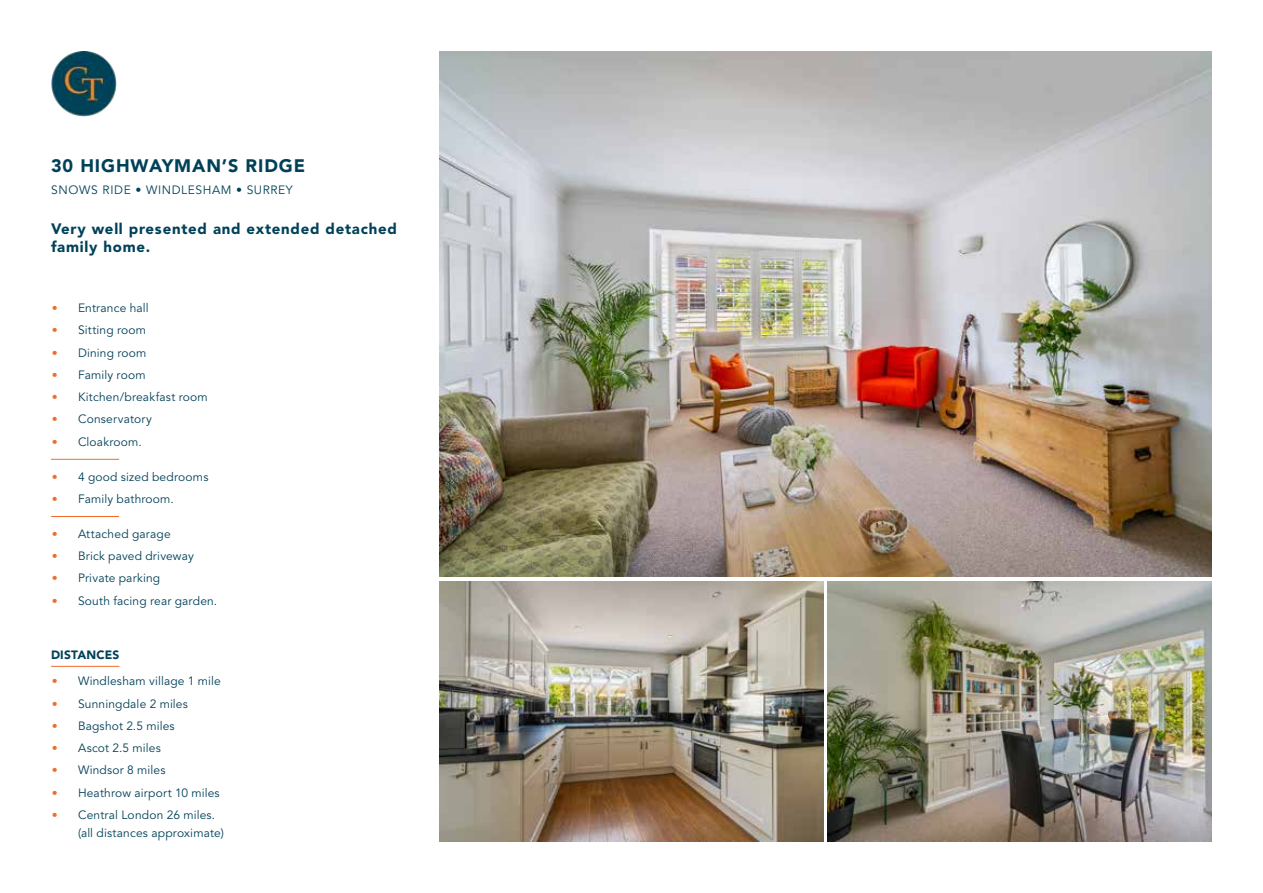
<style>
.page{position:relative;width:1263px;height:893px;background:#fff}
.page>*{position:absolute;margin:0;border:0;box-sizing:border-box;transform-origin:0 0}
.t1{font:900 18px "Avenir LT Std";letter-spacing:.05em;color:#004158}
.t2{font:900 15px/18px "Avenir LT Std";letter-spacing:.05em;color:#004158}
.t3{font:12px/18px "Avenir LT Std";letter-spacing:.015em;color:#004158}
.t4{font:12px "Avenir LT Std";letter-spacing:.05em;color:#004158}
.Orange_Bulletpoints{font:900 12px "Avenir LT Std";letter-spacing:.015em;color:#004158}
.s1{font-family:"Palatino Linotype";color:#f36c2a}
</style>
<div class="page">
<hr style="left:51px;top:666px;width:68px;height:1px;background:#f36c2a">
<img style="left:828px;top:581px;width:384px;height:261px">
<img style="left:439px;top:581px;width:384px;height:261px">
<img style="left:439px;top:51px;width:773px;height:526px">
<hr style="left:51px;top:459px;width:68px;height:1px;background:#f36c2a">
<hr style="left:51px;top:516px;width:68px;height:1px;background:#f36c2a">
<img style="left:51px;top:52px;width:66px;height:65px">
<p class="t1" style="left:51px;top:155px;width:256px">30 HIGHWAYMAN’S RIDGE</p>
<p class="t4" style="left:51px;top:183px;width:243px">SNOWS RIDE • WINDLESHAM • SURREY</p>
<p class="t2" style="left:51px;top:219px;width:347px">Very well presented and extended detached family home.</p>
<p class="t3" style="left:51px;top:299px;width:99px"><span class="s1">•</span> Entrance hall</p>
<p class="t3" style="left:51px;top:321px;width:97px"><span class="s1">•</span> Sitting room</p>
<p class="t3" style="left:51px;top:344px;width:97px"><span class="s1">•</span> Dining room</p>
<p class="t3" style="left:51px;top:366px;width:96px"><span class="s1">•</span> Family room</p>
<p class="t3" style="left:51px;top:388px;width:158px"><span class="s1">•</span> Kitchen/breakfast room</p>
<p class="t3" style="left:51px;top:410px;width:102px"><span class="s1">•</span> Conservatory</p>
<p class="t3" style="left:51px;top:433px;width:92px"><span class="s1">•</span> Cloakroom.</p>
<p class="t3" style="left:51px;top:468px;width:159px"><span class="s1">•</span> 4 good sized bedrooms</p>
<p class="t3" style="left:51px;top:490px;width:124px"><span class="s1">•</span> Family bathroom.</p>
<p class="t3" style="left:51px;top:525px;width:121px"><span class="s1">•</span> Attached garage</p>
<p class="t3" style="left:51px;top:547px;width:144px"><span class="s1">•</span> Brick paved driveway</p>
<p class="t3" style="left:51px;top:570px;width:111px"><span class="s1">•</span> Private parking</p>
<p class="t3" style="left:51px;top:592px;width:168px"><span class="s1">•</span> South facing rear garden.</p>
<p class="Orange_Bulletpoints" style="left:51px;top:647px;width:70px">DISTANCES</p>
<p class="t3" style="left:51px;top:672px;width:171px"><span class="s1">•</span> Windlesham village 1 mile</p>
<p class="t3" style="left:51px;top:695px;width:138px"><span class="s1">•</span> Sunningdale 2 miles</p>
<p class="t3" style="left:51px;top:717px;width:125px"><span class="s1">•</span> Bagshot 2.5 miles</p>
<p class="t3" style="left:51px;top:739px;width:111px"><span class="s1">•</span> Ascot 2.5 miles</p>
<p class="t3" style="left:51px;top:761px;width:116px"><span class="s1">•</span> Windsor 8 miles</p>
<p class="t3" style="left:51px;top:784px;width:170px"><span class="s1">•</span> Heathrow airport 10 miles</p>
<p class="t3" style="left:78px;top:806px;width:147px;text-indent:-27px"><span class="s1">•</span> Central London 26 miles. (all distances approximate)</p>
</div>
